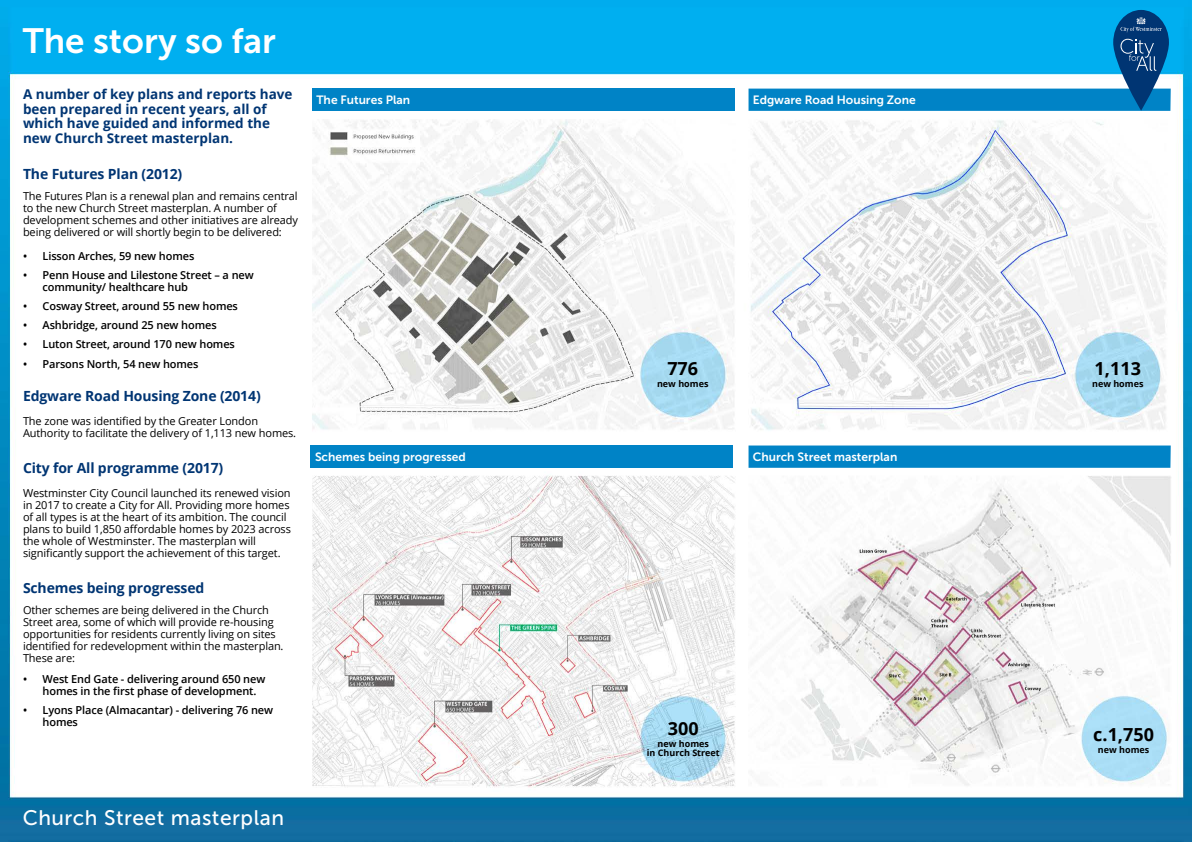
<style>
.page{position:relative;width:1192px;height:842px;background:#fff}
.page>*{position:absolute;margin:0;border:0;box-sizing:border-box;transform-origin:0 0}
.t1{font:35px "Museo Sans 700";color:#fff}
.t2{font:21px "Museo Sans 500";letter-spacing:.025em;color:#fff}
.t3{font:700 18px "Open Sans";color:#000}
.t4{font:700 14px "Open Sans";letter-spacing:-.01em;color:#003573}
.t5{font:700 13.5px/14.5px "Open Sans";color:#003573}
.t6{font:12px "Museo Sans 700";color:#fff}
.t7{font:11px/12px "Open Sans";letter-spacing:-.01em;color:#000}
.t8{font:600 11px/12px "Open Sans";letter-spacing:-.01em;color:#000}
.t9{font:700 9px/9px "Open Sans";color:#000;text-align:center}
</style>
<div class="page">
<img style="left:0;top:0;width:1192px;height:842px">
<div style="left:312px;top:89px;width:422px;height:22px;background:#0083c6"></div>
<svg style="left:749px;top:445px;width:422px;height:23px;background:#0786c7"></svg>
<div style="left:311px;top:445px;width:422px;height:23px;background:#0083c6"></div>
<svg style="left:749px;top:10px;width:422px;height:101px;background:#23a6de"></svg>
<h1 class="t1" style="left:23px;top:22px;width:255px">The story so far</h1>
<p class="t5" style="left:23px;top:87px;width:271px">A number of key plans and reports have been prepared in recent years, all of which have guided and informed the new Church Street masterplan.</p>
<p class="t4" style="left:23px;top:164px;width:161px">The Futures Plan (2012)</p>
<p class="t7" style="left:23px;top:190px;width:276px">The Futures Plan is a renewal plan and remains central to the new Church Street masterplan. A number of development schemes and other initiatives are already being delivered or will shortly begin to be delivered:</p>
<p class="t8" style="left:23px;top:250px;width:173px">• Lisson Arches, 59 new homes</p>
<p class="t8" style="left:43px;top:269px;width:213px;text-indent:-20px">• Penn House and Lilestone Street – a new community/ healthcare hub</p>
<p class="t8" style="left:23px;top:300px;width:216px">• Cosway Street, around 55 new homes</p>
<p class="t8" style="left:23px;top:319px;width:195px">• Ashbridge, around 25 new homes</p>
<p class="t8" style="left:23px;top:338px;width:213px">• Luton Street, around 170 new homes</p>
<p class="t8" style="left:23px;top:357px;width:177px">• Parsons North, 54 new homes</p>
<p class="t4" style="left:23px;top:386px;width:239px">Edgware Road Housing Zone (2014)</p>
<p class="t7" style="left:23px;top:415px;width:275px">The zone was identified by the Greater London<br>Authority to facilitate the delivery of 1,113 new homes.</p>
<p class="t4" style="left:23px;top:458px;width:202px">City for All programme (2017)</p>
<p class="t7" style="left:23px;top:487px;width:269px">Westminster City Council launched its renewed vision in 2017 to create a City for All. Providing more homes of all types is at the heart of its ambition. The council plans to build 1,850 affordable homes by 2023 across the whole of Westminster. The masterplan will significantly support the achievement of this target.</p>
<p class="t4" style="left:23px;top:578px;width:183px">Schemes being progressed</p>
<p class="t7" style="left:23px;top:604px;width:262px">Other schemes are being delivered in the Church Street area, some of which will provide re-housing opportunities for residents currently living on sites identified for redevelopment within the masterplan.<br>These are:</p>
<p class="t8" style="left:43px;top:673px;width:224px;text-indent:-20px">• West End Gate - delivering around 650 new homes in the first phase of development.</p>
<p class="t8" style="left:43px;top:704px;width:232px;text-indent:-20px">• Lyons Place (Almacantar) - delivering 76 new homes</p>
<p class="t6" style="left:316px;top:93px;width:95px">The Futures Plan</p>
<p class="t6" style="left:753px;top:93px;width:164px">Edgware Road Housing Zone</p>
<p class="t6" style="left:315px;top:450px;width:152px">Schemes being progressed</p>
<h3 class="t3" style="left:667px;top:355px;width:32px">776</h3>
<p class="t9" style="left:657px;top:378px;width:53px">new homes</p>
<p class="t6" style="left:753px;top:450px;width:146px">Church Street masterplan</p>
<h3 class="t3" style="left:668px;top:716px;width:32px">300</h3>
<p class="t9" style="left:647px;top:739px;width:75px">new homes<br>in Church Street</p>
<h2 class="t2" style="left:23px;top:806px;width:263px">Church Street masterplan</h2>
<h3 class="t3" style="left:1095px;top:355px;width:48px">1,113</h3>
<p class="t9" style="left:1092px;top:378px;width:53px">new homes</p>
<h3 class="t3" style="left:1093px;top:721px;width:62px">c.1,750</h3>
<p class="t9" style="left:1098px;top:745px;width:53px">new homes</p>
</div>
